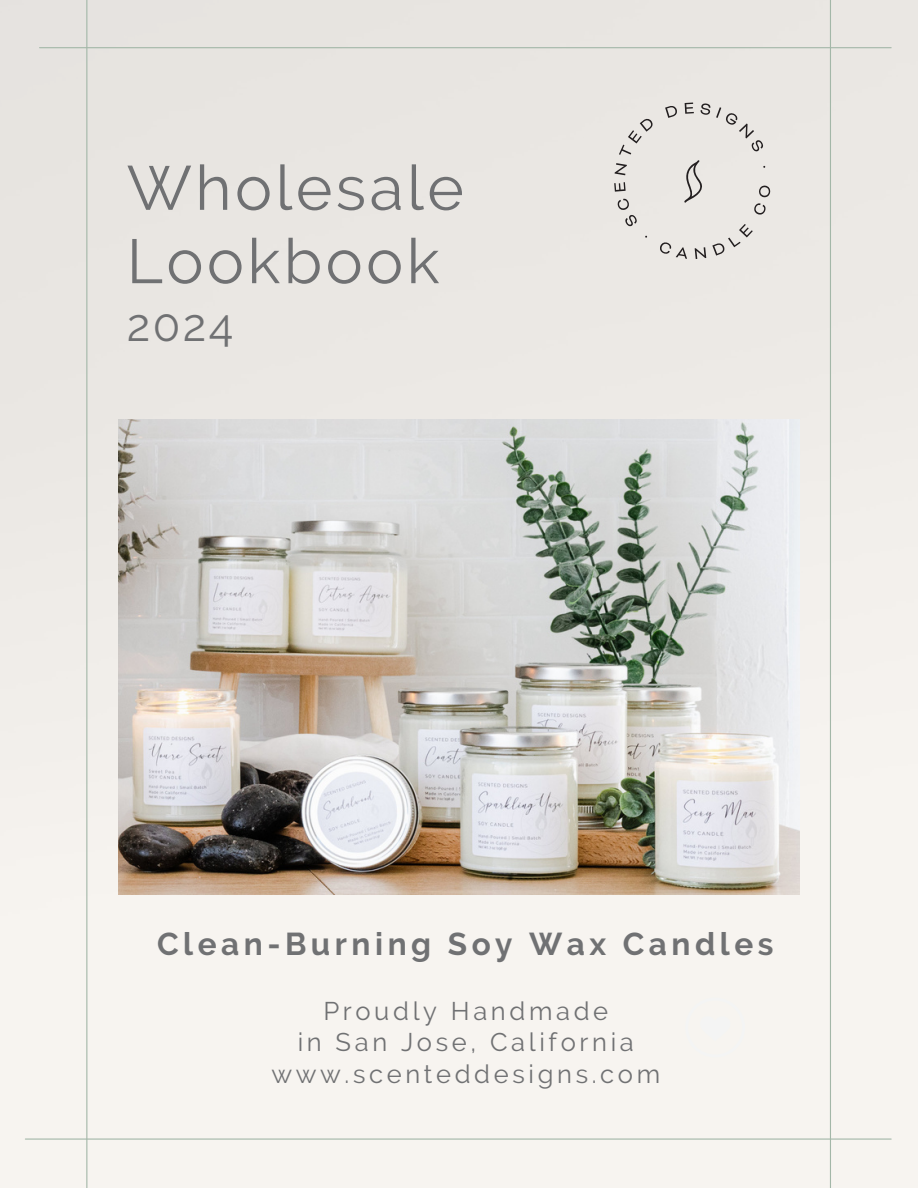
<style>
.page{position:relative;width:918px;height:1188px;background:#fff}
.page>*{position:absolute;margin:0;border:0;box-sizing:border-box;transform-origin:0 0}
.t1{font:62.25px/73.3px "Raleway";letter-spacing:.055em;color:#707173}
.t2{font:45.15px "Raleway";color:#707173}
.t3{font:700 31.5px "Raleway";letter-spacing:.145em;color:#707173}
.t4{font:25.5px "Raleway";letter-spacing:.145em;color:#707173}
</style>
<div class="page">
<hr style="left:40px;top:47px;width:851px;height:1px;background:#a3b7a8">
<hr style="left:25px;top:1139px;width:866px;height:1px;background:#a3b7a8">
<hr style="left:86px;top:0;width:1px;height:1188px;background:#a3b7a8">
<hr style="left:830px;top:0;width:1px;height:1188px;background:#a3b7a8">
<img style="left:118px;top:420px;width:682px;height:474px">
<div style="left:685px;top:998px;width:60px;height:59px;background:#f7f4f0"></div>
<svg style="left:684px;top:160px;width:19px;height:43px"></svg>
<svg style="left:617px;top:198px;width:20px;height:29px"></svg>
<svg style="left:614px;top:182px;width:12px;height:10px"></svg>
<svg style="left:615px;top:163px;width:12px;height:12px"></svg>
<svg style="left:619px;top:118px;width:34px;height:37px"></svg>
<svg style="left:665px;top:105px;width:13px;height:13px"></svg>
<svg style="left:685px;top:103px;width:9px;height:11px"></svg>
<svg style="left:700px;top:103px;width:64px;height:49px;background:#dcd9d5"></svg>
<svg style="left:659px;top:242px;width:28px;height:17px"></svg>
<svg style="left:695px;top:247px;width:11px;height:12px"></svg>
<svg style="left:712px;top:224px;width:41px;height:32px"></svg>
<svg style="left:754px;top:185px;width:17px;height:30px"></svg>
<p class="t1" style="left:127px;top:151px;width:339px">Wholesale<br>Lookbook</p>
<p class="t2" style="left:127px;top:299px;width:108px">2024</p>
<h1 class="t3" style="left:157px;top:926px;width:618px">Clean-Burning Soy Wax Candles</h1>
<p class="t4" style="left:323px;top:996px;width:286px">Proudly Handmade</p>
<h2 class="t4" style="left:298px;top:1027px;width:338px">in San Jose, California</h2>
<p class="t4" style="left:271px;top:1059px;width:390px">www.scenteddesigns.com</p>
</div>
